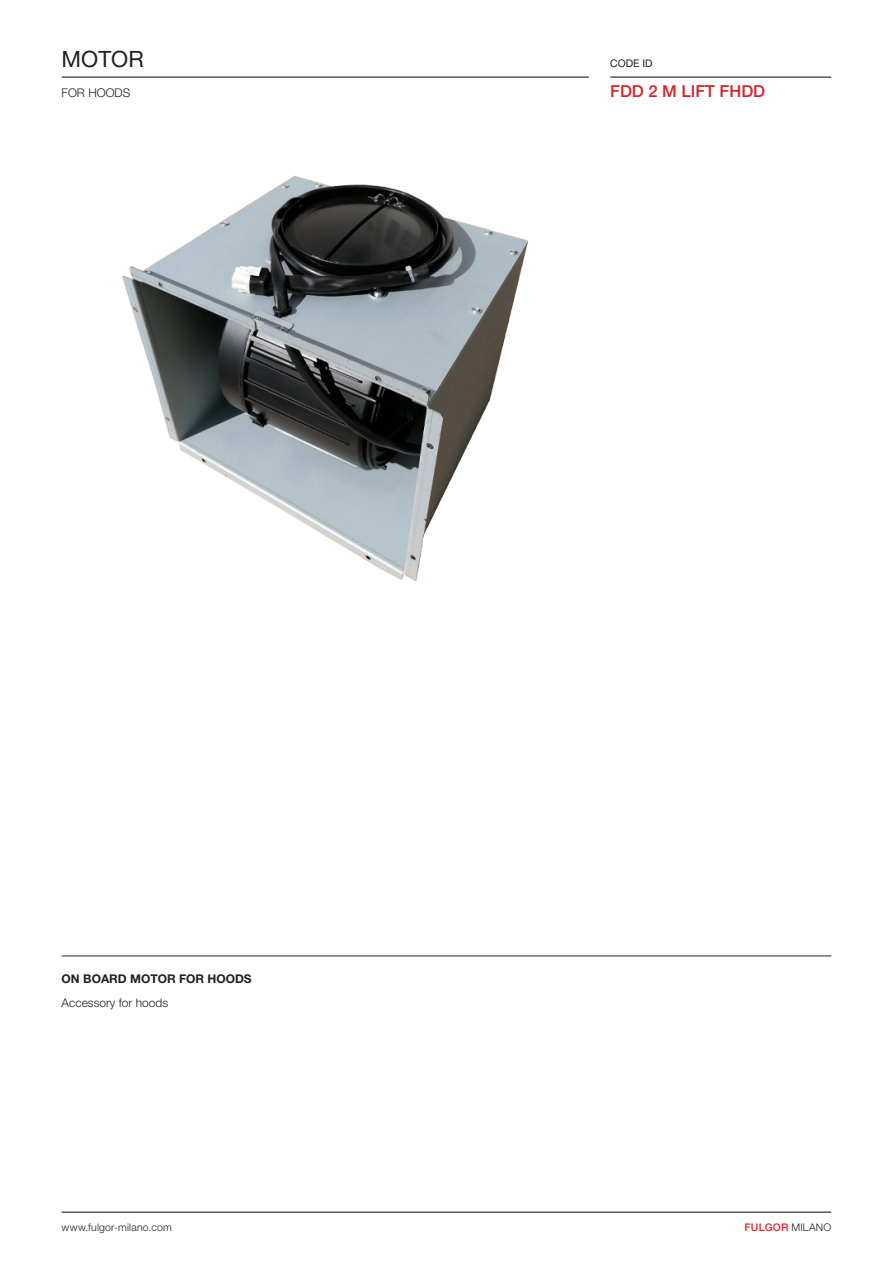
<style>
.page{position:relative;width:893px;height:1263px;background:#fff}
.page>*{position:absolute;margin:0;border:0;box-sizing:border-box;transform-origin:0 0}
.Nome_prodotto_2018{font:22.5px "Helvetica Neue LT Std";color:#231f20}
.Code_id_2018{font:500 16.5px "Helvetica Neue LT Std";color:#da2128}
.Titoletti_2018{font:700 12px "Helvetica Neue LT Std";color:#231f20}
.Testo_descrizioni_20{font:300 12px "Helvetica Neue LT Std";color:#231f20}
.Descrizione_sotto_il{font:300 12px "Helvetica Neue LT Std";color:#231f20}
.t1{font:300 10.5px "Helvetica Neue LT Std";letter-spacing:.02em;color:#231f20}
.t2{font:500 10.5px "Helvetica Neue LT Std";letter-spacing:.02em;color:#ee1d23}
.Code_id__dicitura_so{font:10.5px "Helvetica Neue LT Std";color:#231f20}
.s1{font-weight:300;color:#231f20}
</style>
<div class="page">
<hr style="left:62px;top:956px;width:769px;height:1px;background:#231f20">
<img style="left:122px;top:175px;width:407px;height:407px">
<hr style="left:62px;top:1211px;width:769px;height:2px;background:#231f20">
<hr style="left:62px;top:77px;width:527px;height:1px;background:#231f20">
<hr style="left:610px;top:77px;width:221px;height:1px;background:#231f20">
<p class="Nome_prodotto_2018" style="left:62px;top:46px;width:84px">MOTOR</p>
<p class="Descrizione_sotto_il" style="left:62px;top:85px;width:70px">FOR HOODS</p>
<p class="Titoletti_2018" style="left:62px;top:972px;width:192px">ON BOARD MOTOR FOR HOODS</p>
<p class="Testo_descrizioni_20" style="left:62px;top:996px;width:108px">Accessory for hoods</p>
<p class="Code_id__dicitura_so" style="left:610px;top:57px;width:44px">CODE ID</p>
<p class="Code_id_2018" style="left:610px;top:81px;width:156px">FDD 2 M LIFT FHDD</p>
<p class="t1" style="left:62px;top:1220px;width:112px">www.fulgor-milano.com</p>
<p class="t2" style="left:745px;top:1220px;width:88px">FULGOR <span class="s1">MILANO</span></p>
</div>
